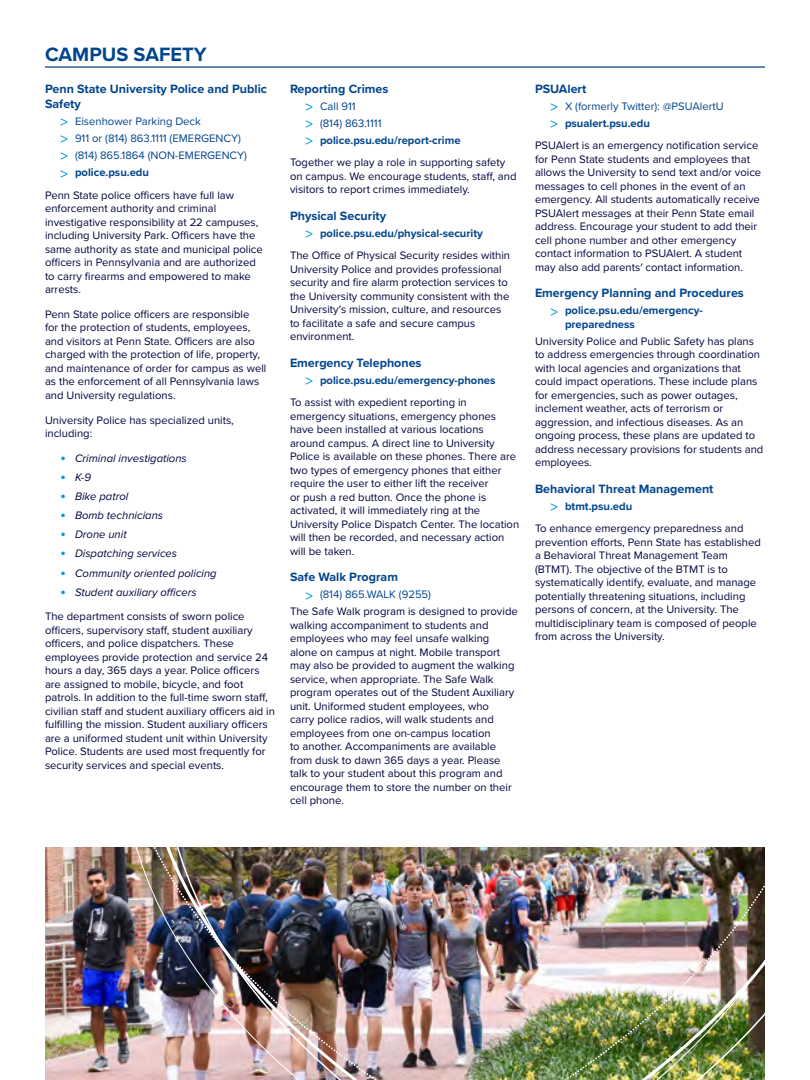
<style>
.page{position:relative;width:810px;height:1080px;background:#fff}
.page>*{position:absolute;margin:0;border:0;box-sizing:border-box;transform-origin:0 0}
.H2-span_ALL{font:700 20px "Proxima Nova";color:#00458d}
.t1{font:700 12.5px/15px "Proxima Nova";color:#00458d}
.t2{font:11.25px/13.5px "Proxima Nova";color:#00053e}
.t3{font:700 11.25px/13.5px "Proxima Nova";color:#00458d}
.t4{font:11.25px "Proxima Nova";color:#00458d}
.P_bullets{font:italic 11.25px "Proxima Nova";color:#00053e}
.P_bullets_last_line{font:italic 11.25px "Proxima Nova";color:#00053e}
.s1{font-weight:500;font-size:15px;color:#009ada}
.s2{font-weight:700;font-style:normal;font-size:15px;color:#009ada}
</style>
<div class="page">
<img style="left:45px;top:848px;width:67px;height:232px">
<img style="left:119px;top:848px;width:646px;height:232px">
<hr style="left:45px;top:66px;width:720px;height:2px;background:#00458d">
<h2 class="H2-span_ALL" style="left:45px;top:39px;width:163px">CAMPUS SAFETY</h2>
<h3 class="t1" style="left:45px;top:81px;width:224px">Penn State University Police and Public<br>Safety</h3>
<p class="t4" style="left:61px;top:113px;width:142px"><span class="s1">&gt;</span> Eisenhower Parking Deck</p>
<p class="t4" style="left:61px;top:130px;width:182px"><span class="s1">&gt;</span> 911 or (814) 863.1111 (EMERGENCY)</p>
<p class="t4" style="left:61px;top:147px;width:188px"><span class="s1">&gt;</span> (814) 865.1864 (NON-EMERGENCY)</p>
<p class="t3" style="left:61px;top:165px;width:90px"><span class="s1">&gt;</span> police.psu.edu</p>
<p class="t2" style="left:45px;top:188px;width:219px">Penn State police officers have full law enforcement authority and criminal investigative responsibility at 22 campuses, including University Park. Officers have the same authority as state and municipal police officers in Pennsylvania and are authorized to carry firearms and empowered to make arrests.</p>
<p class="t2" style="left:45px;top:307px;width:223px">Penn State police officers are responsible<br>for the protection of students, employees, and visitors at Penn State. Officers are also charged with the protection of life, property, and maintenance of order for campus as well as the enforcement of all Pennsylvania laws and University regulations.</p>
<p class="t2" style="left:45px;top:413px;width:190px">University Police has specialized units, including:</p>
<p class="P_bullets" style="left:61px;top:450px;width:128px"><span class="s2">•</span> Criminal investigations</p>
<p class="P_bullets" style="left:61px;top:469px;width:32px"><span class="s2">•</span> K-9</p>
<p class="P_bullets" style="left:61px;top:488px;width:69px"><span class="s2">•</span> Bike patrol</p>
<p class="P_bullets" style="left:61px;top:507px;width:104px"><span class="s2">•</span> Bomb technicians</p>
<p class="P_bullets" style="left:61px;top:526px;width:68px"><span class="s2">•</span> Drone unit</p>
<p class="P_bullets" style="left:61px;top:545px;width:118px"><span class="s2">•</span> Dispatching services</p>
<p class="P_bullets" style="left:61px;top:564px;width:158px"><span class="s2">•</span> Community oriented policing</p>
<p class="P_bullets_last_line" style="left:61px;top:584px;width:138px"><span class="s2">•</span> Student auxiliary officers</p>
<p class="t2" style="left:45px;top:609px;width:232px">The department consists of sworn police officers, supervisory staff, student auxiliary officers, and police dispatchers. These employees provide protection and service 24 hours a day, 365 days a year. Police officers are assigned to mobile, bicycle, and foot patrols. In addition to the full-time sworn staff, civilian staff and student auxiliary officers aid in fulfilling the mission. Student auxiliary officers are a uniformed student unit within University Police. Students are used most frequently for security services and special events.</p>
<h3 class="t1" style="left:290px;top:81px;width:100px">Reporting Crimes</h3>
<p class="t4" style="left:306px;top:98px;width:52px"><span class="s1">&gt;</span> Call 911</p>
<p class="t4" style="left:306px;top:115px;width:77px"><span class="s1">&gt;</span> (814) 863.1111</p>
<p class="t3" style="left:306px;top:133px;width:156px"><span class="s1">&gt;</span> police.psu.edu/report-crime</p>
<p class="t2" style="left:290px;top:155px;width:228px">Together we play a role in supporting safety on campus. We encourage students, staff, and visitors to report crimes immediately.</p>
<h3 class="t1" style="left:290px;top:208px;width:98px">Physical Security</h3>
<p class="t3" style="left:306px;top:226px;width:179px"><span class="s1">&gt;</span> police.psu.edu/physical-security</p>
<p class="t2" style="left:290px;top:248px;width:222px">The Office of Physical Security resides within University Police and provides professional security and fire alarm protection services to the University community consistent with the University′s mission, culture, and resources to facilitate a safe and secure campus environment.</p>
<h3 class="t1" style="left:290px;top:355px;width:133px">Emergency Telephones</h3>
<p class="t3" style="left:306px;top:373px;width:191px"><span class="s1">&gt;</span> police.psu.edu/emergency-phones</p>
<p class="t2" style="left:290px;top:395px;width:231px">To assist with expedient reporting in emergency situations, emergency phones have been installed at various locations around campus. A direct line to University Police is available on these phones. There are two types of emergency phones that either require the user to either lift the receiver<br>or push a red button. Once the phone is activated, it will immediately ring at the University Police Dispatch Center. The location will then be recorded, and necessary action will be taken.</p>
<h3 class="t1" style="left:290px;top:569px;width:110px">Safe Walk Program</h3>
<p class="t4" style="left:306px;top:586px;width:127px"><span class="s1">&gt;</span> (814) 865.WALK (9255)</p>
<p class="t2" style="left:290px;top:604px;width:229px">The Safe Walk program is designed to provide walking accompaniment to students and employees who may feel unsafe walking alone on campus at night. Mobile transport may also be provided to augment the walking service, when appropriate. The Safe Walk program operates out of the Student Auxiliary unit. Uniformed student employees, who<br>carry police radios, will walk students and employees from one on-campus location<br>to another. Accompaniments are available from dusk to dawn 365 days a year. Please talk to your student about this program and encourage them to store the number on their cell phone.</p>
<h3 class="t1" style="left:535px;top:81px;width:53px">PSUAlert</h3>
<p class="t4" style="left:551px;top:98px;width:174px"><span class="s1">&gt;</span> X (formerly Twitter): @PSUAlertU</p>
<p class="t3" style="left:551px;top:116px;width:101px"><span class="s1">&gt;</span> psualert.psu.edu</p>
<p class="t2" style="left:535px;top:138px;width:228px">PSUAlert is an emergency notification service for Penn State students and employees that allows the University to send text and/or voice messages to cell phones in the event of an emergency. All students automatically receive PSUAlert messages at their Penn State email address. Encourage your student to add their cell phone number and other emergency contact information to PSUAlert. A student may also add parents′ contact information.</p>
<h3 class="t1" style="left:535px;top:285px;width:210px">Emergency Planning and Procedures</h3>
<p class="t3" style="left:565px;top:303px;width:139px;text-indent:-14px"><span class="s1">&gt;</span> police.psu.edu/emergency&shy;preparedness</p>
<p class="t2" style="left:535px;top:334px;width:230px">University Police and Public Safety has plans to address emergencies through coordination with local agencies and organizations that could impact operations. These include plans for emergencies, such as power outages, inclement weather, acts of terrorism or aggression, and infectious diseases. As an ongoing process, these plans are updated to address necessary provisions for students and employees.</p>
<h3 class="t1" style="left:535px;top:481px;width:180px">Behavioral Threat Management</h3>
<p class="t3" style="left:551px;top:499px;width:83px"><span class="s1">&gt;</span> btmt.psu.edu</p>
<p class="t2" style="left:535px;top:521px;width:227px">To enhance emergency preparedness and prevention efforts, Penn State has established a Behavioral Threat Management Team (BTMT). The objective of the BTMT is to systematically identify, evaluate, and manage potentially threatening situations, including persons of concern, at the University. The multidisciplinary team is composed of people from across the University.</p>
</div>
